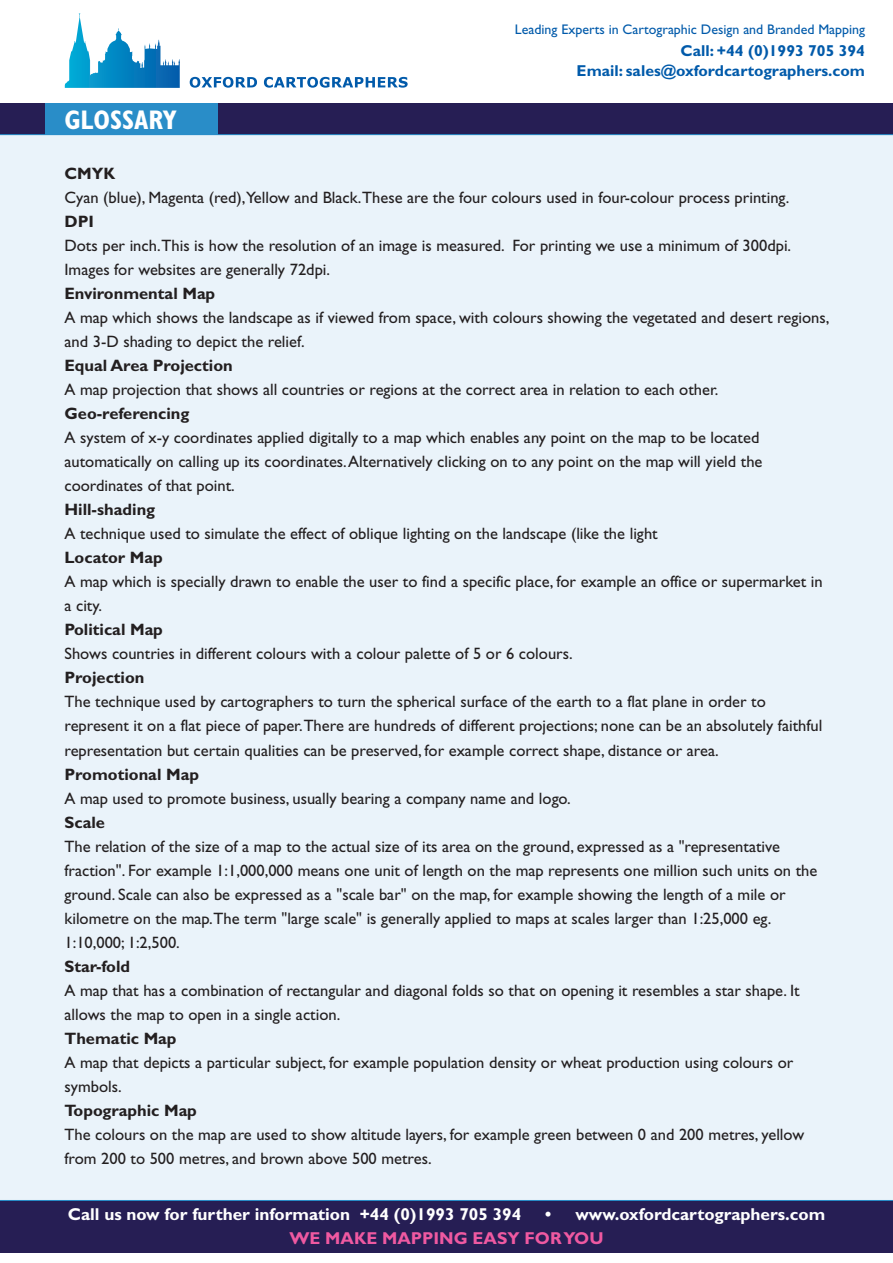
<style>
.page{position:relative;width:893px;height:1263px;background:#fff}
.page>*{position:absolute;margin:0;border:0;box-sizing:border-box;transform-origin:0 0}
.t1{font:700 condensed 27px "Gill Sans";color:#fff}
.t2{font:700 17.25px "Gill Sans";color:#fff}
.t3{font:700 17.25px "Gill Sans";color:#ef59a1}
.t4{font:16.5px/24px "Gill Sans";color:#231f20}
.t5{font:700 16.5px "Gill Sans";color:#231f20}
.t6{font:700 15.75px/20.1px "Gill Sans";color:#015aaa;text-align:right}
.t7{font:13.95px "Gill Sans";color:#015aaa}
</style>
<div class="page">
<div style="left:0;top:129px;width:893px;height:1087px;background:#eaf3fa"></div>
<div style="left:0;top:104px;width:893px;height:31px;background:#261e54"></div>
<div style="left:0;top:1200px;width:893px;height:52px;background:#261e54"></div>
<div style="left:45px;top:104px;width:173px;height:31px;background:#298dc8"></div>
<hr style="left:0;top:134px;width:893px;height:1px;background:#298dc8">
<hr style="left:0;top:1200px;width:893px;height:1px;background:#298dc8">
<svg style="left:65px;top:13px;width:115px;height:75px"></svg>
<svg style="left:190px;top:77px;width:67px;height:11px"></svg>
<svg style="left:264px;top:77px;width:144px;height:11px"></svg>
<p class="t7" style="left:515px;top:21px;width:352px">Leading Experts in Cartographic Design and Branded Mapping</p>
<p class="t6" style="left:577px;top:41px;width:290px">Call: +44 (0)1993 705 394<br>Email: sales@oxfordcartographers.com</p>
<h1 class="t1" style="left:64px;top:104px;width:114px">GLOSSARY</h1>
<p class="t5" style="left:64px;top:164px;width:52px">CMYK</p>
<p class="t4" style="left:64px;top:186px;width:726px">Cyan (blue), Magenta (red),Yellow and Black.These are the four colours used in four-colour process printing.</p>
<p class="t5" style="left:64px;top:212px;width:31px">DPI</p>
<p class="t4" style="left:64px;top:234px;width:728px">Dots per inch.This is how the resolution of an image is measured. For printing we use a minimum of 300dpi.<br>Images for websites are generally 72dpi.</p>
<p class="t5" style="left:64px;top:284px;width:152px">Environmental Map</p>
<p class="t4" style="left:64px;top:306px;width:766px">A map which shows the landscape as if viewed from space, with colours showing the vegetated and desert regions, and 3-D shading to depict the relief.</p>
<p class="t5" style="left:64px;top:356px;width:170px">Equal Area Projection</p>
<p class="t4" style="left:64px;top:378px;width:655px">A map projection that shows all countries or regions at the correct area in relation to each other.</p>
<p class="t5" style="left:64px;top:404px;width:126px">Geo-referencing</p>
<p class="t4" style="left:64px;top:426px;width:699px">A system of x-y coordinates applied digitally to a map which enables any point on the map to be located automatically on calling up its coordinates. Alternatively clicking on to any point on the map will yield the coordinates of that point.</p>
<p class="t5" style="left:64px;top:500px;width:92px">Hill-shading</p>
<p class="t4" style="left:64px;top:522px;width:595px">A technique used to simulate the effect of oblique lighting on the landscape (like the light</p>
<p class="t5" style="left:64px;top:548px;width:100px">Locator Map</p>
<p class="t4" style="left:64px;top:570px;width:760px">A map which is specially drawn to enable the user to find a specific place, for example an office or supermarket in a city.</p>
<p class="t5" style="left:64px;top:620px;width:100px">Political Map</p>
<p class="t4" style="left:64px;top:642px;width:510px">Shows countries in different colours with a colour palette of 5 or 6 colours.</p>
<p class="t5" style="left:64px;top:668px;width:82px">Projection</p>
<p class="t4" style="left:64px;top:690px;width:759px">The technique used by cartographers to turn the spherical surface of the earth to a flat plane in order to represent it on a flat piece of paper.There are hundreds of different projections; none can be an absolutely faithful representation but certain qualities can be preserved, for example correct shape, distance or area.</p>
<p class="t5" style="left:64px;top:764px;width:136px">Promotional Map</p>
<p class="t4" style="left:64px;top:786px;width:508px">A map used to promote business, usually bearing a company name and logo.</p>
<p class="t5" style="left:64px;top:812px;width:42px">Scale</p>
<p class="t4" style="left:64px;top:834px;width:754px">The relation of the size of a map to the actual size of its area on the ground, expressed as a "representative fraction". For example 1:1,000,000 means one unit of length on the map represents one million such units on the ground. Scale can also be expressed as a "scale bar" on the map, for example showing the length of a mile or kilometre on the map.The term "large scale" is generally applied to maps at scales larger than 1:25,000 eg.<br>1:10,000; 1:2,500.</p>
<p class="t5" style="left:64px;top:956px;width:67px">Star-fold</p>
<p class="t4" style="left:64px;top:978px;width:737px">A map that has a combination of rectangular and diagonal folds so that on opening it resembles a star shape. It allows the map to open in a single action.</p>
<p class="t5" style="left:64px;top:1028px;width:113px">Thematic Map</p>
<p class="t4" style="left:64px;top:1050px;width:730px">A map that depicts a particular subject, for example population density or wheat production using colours or symbols.</p>
<p class="t5" style="left:64px;top:1100px;width:134px">Topographic Map</p>
<p class="t4" style="left:64px;top:1122px;width:741px">The colours on the map are used to show altitude layers, for example green between 0 and 200 metres, yellow from 200 to 500 metres, and brown above 500 metres.</p>
<p class="t2" style="left:68px;top:1203px;width:455px">Call us now for further information +44 (0)1993 705 394</p>
<p class="t2" style="left:545px;top:1203px;width:281px">• www.oxfordcartographers.com</p>
<p class="t3" style="left:289px;top:1227px;width:316px">WE MAKE MAPPING EASY FOR YOU</p>
</div>
